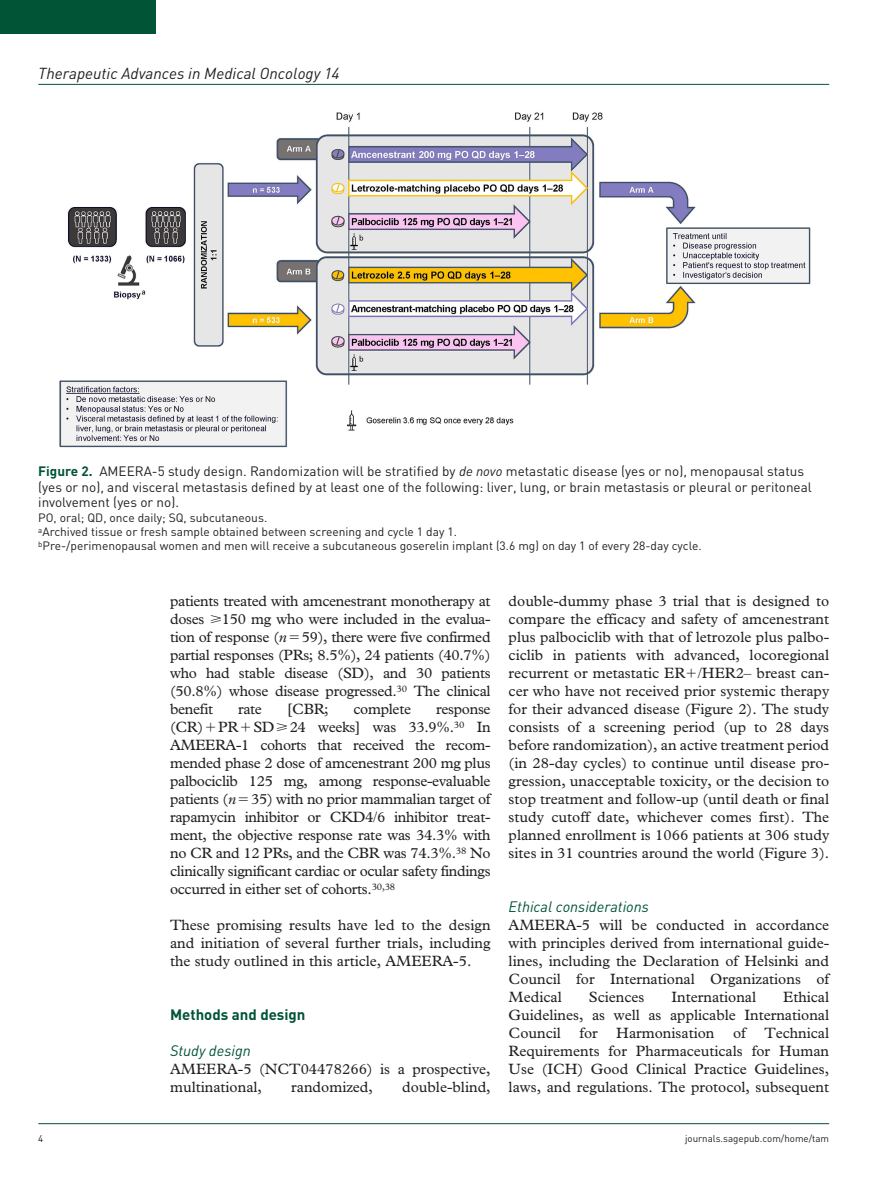
<style>
.page{position:relative;width:893px;height:1191px;background:#fff}
.page>*{position:absolute;margin:0;border:0;box-sizing:border-box;transform-origin:0 0}
.t1{font:italic 15.75px "DIN";color:#231f20}
.t2{font:15px/18px "Plantin Std";color:#231f20;text-align:justify}
.t3{font:italic 15px "DIN";color:#015436}
.t4{font:700 15px "DIN";color:#015436}
.t5{font:15px "Plantin Std";letter-spacing:-.02em;color:#231f20}
.t6{font:13.5px/15.8px "DIN";color:#231f20}
.t7{font:12px/14.2px "DIN";color:#231f20}
.t8{font:9.75px "DIN";color:#231f20}
.s1{font-weight:700;color:#015436}
.s2{font-style:italic}
</style>
<div class="page">
<hr style="left:38px;top:84px;width:791px;height:1px;background:#015436">
<hr style="left:38px;top:1123px;width:791px;height:1px;background:#015436">
<div style="left:0;top:0;width:155px;height:34px;background:#015436"></div>
<img style="left:59px;top:112px;width:752px;height:336px">
<p class="t1" style="left:38px;top:63px;width:303px">Therapeutic Advances in Medical Oncology 14</p>
<p class="t6" style="left:38px;top:463px;width:775px"><span class="s1">Figure 2.</span> AMEERA-5 study design. Randomization will be stratified by <span class="s2">de novo</span> metastatic disease (yes or no), menopausal status (yes or no), and visceral metastasis defined by at least one of the following: liver, lung, or brain metastasis or pleural or peritoneal involvement (yes or no).</p>
<p class="t7" style="left:38px;top:510px;width:665px">PO, oral; QD, once daily; SQ, subcutaneous.<br><sup>a</sup>Archived tissue or fresh sample obtained between screening and cycle 1 day 1.<br><sup>b</sup>Pre-/perimenopausal women and men will receive a subcutaneous goserelin implant (3.6 mg) on day 1 of every 28-day cycle.</p>
<p class="t2" style="left:170px;top:592px;width:322px">patients treated with amcenestrant monotherapy at doses ⩾150 mg who were included in the evalua&shy;tion of response (<span class="s2">n</span> 59), there were five confirmed partial responses (PRs; 8.5%), 24 patients (40.7%) who had stable disease (SD), and 30 patients (50.8%) whose disease progressed.<sup>30</sup> The clinical benefit</p>
<p class="t2" style="left:238px;top:700px;width:25px">rate</p>
<p class="t2" style="left:287px;top:700px;width:43px">[CBR;</p>
<p class="t5" style="left:353px;top:700px;width:59px">complete</p>
<p class="t2" style="left:170px;top:700px;width:322px;text-indent:266px">response (CR) PR SD⩾24 weeks] was 33.9%.<sup>30</sup> In AMEERA-1 cohorts that received the recom&shy;mended phase 2 dose of amcenestrant 200 mg plus palbociclib 125 mg, among response-evaluable patients (<span class="s2">n</span> 35) with no prior mammalian target of rapamycin inhibitor or CKD4/6 inhibitor treat&shy;ment, the objective response rate was 34.3% with no CR and 12 PRs, and the CBR was 74.3%.<sup>38</sup> No clinically significant cardiac or ocular safety findings occurred in either set of cohorts.<sup>30,38</sup></p>
<p class="t2" style="left:170px;top:916px;width:322px">These promising results have led to the design and initiation of several further trials, including the study outlined in this article, AMEERA-5.</p>
<p class="t4" style="left:170px;top:1005px;width:137px">Methods and design</p>
<p class="t3" style="left:170px;top:1041px;width:82px">Study design</p>
<p class="t2" style="left:170px;top:1060px;width:322px">AMEERA-5 (NCT04478266) is a prospective, multinational,</p>
<p class="t2" style="left:291px;top:1078px;width:83px">randomized,</p>
<p class="t2" style="left:402px;top:1078px;width:90px">double-blind,</p>
<p class="t2" style="left:509px;top:592px;width:322px">double-dummy phase 3 trial that is designed to compare the efficacy and safety of amcenestrant plus palbociclib with that of letrozole plus palbo&shy;ciclib in patients with advanced, locoregional recurrent or metastatic ER /HER2– breast can&shy;cer who have not received prior systemic therapy for their advanced disease (Figure 2). The study consists of a screening period (up to 28 days before randomization), an active treatment period (in 28-day cycles) to continue until disease pro&shy;gression, unacceptable toxicity, or the decision to stop treatment and follow-up (until death or final study cutoff date, whichever comes first). The planned enrollment is 1066 patients at 306 study sites in 31 countries around the world (Figure 3).</p>
<p class="t3" style="left:509px;top:897px;width:142px">Ethical considerations</p>
<p class="t2" style="left:509px;top:916px;width:322px">AMEERA-5 will be conducted in accordance with principles derived from international guide&shy;lines, including the Declaration of Helsinki and Council for International Organizations of Medical</p>
<p class="t2" style="left:509px;top:988px;width:322px;text-indent:275px">Ethical Guidelines, as well as applicable International Council for Harmonisation of Technical Requirements for Pharmaceuticals for Human Use (ICH) Good Clinical Practice Guidelines, laws, and regulations. The protocol, subsequent</p>
<p class="t2" style="left:589px;top:988px;width:57px">Sciences</p>
<p class="t2" style="left:671px;top:988px;width:86px">International</p>
<p class="t8" style="left:38px;top:1132px;width:7px">4</p>
<p class="t8" style="left:685px;top:1132px;width:146px">journals.sagepub.com/home/tam</p>
</div>
